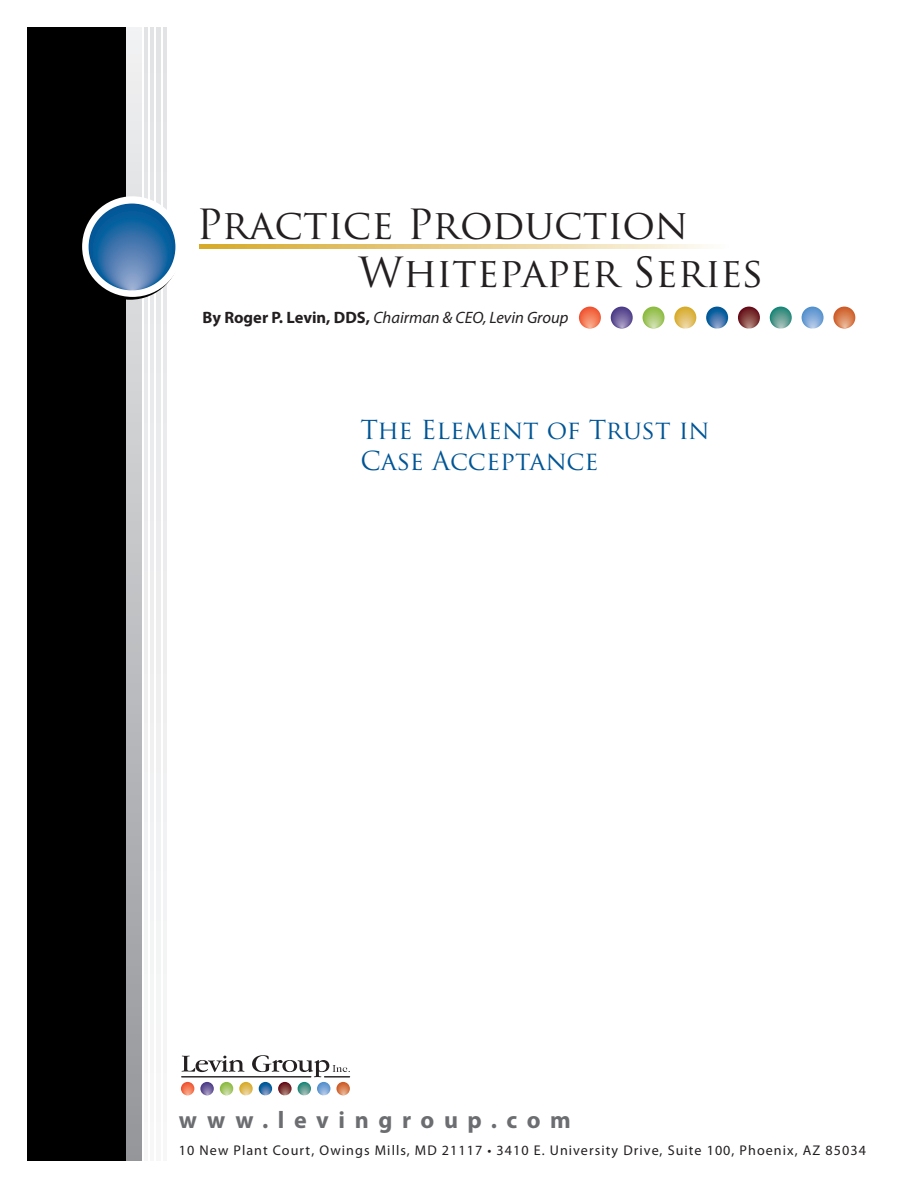
<style>
.page{position:relative;width:918px;height:1188px;background:#fff}
.page>*{position:absolute;margin:0;border:0;box-sizing:border-box;transform-origin:0 0}
.t1{font:40.5px "Trajan Pro";color:#231f20}
.t2{font:25.5px/30.6px "Trajan Pro";color:#005595}
.t3{font:700 24px "Myriad Pro";letter-spacing:.4em;color:#6c6d70}
.Plain_Text{font:italic 16.5px "Myriad Pro";color:#231f20}
.Address{font:14.1px "Myriad Pro";letter-spacing:.075em;color:#231f20}
.s1{font-weight:700;font-style:normal}
</style>
<div class="page">
<div style="left:27px;top:27px;width:109px;height:1134px;background:#000"></div>
<svg style="left:126px;top:27px;width:15px;height:1134px;background:#bfc0c3"></svg>
<hr style="left:144px;top:27px;width:4px;height:1134px;background:#eeeeef">
<hr style="left:151px;top:27px;width:3px;height:1134px;background:#eeeeef">
<hr style="left:157px;top:27px;width:3px;height:1134px;background:#eeeeef">
<hr style="left:163px;top:27px;width:3px;height:1134px;background:#eeeeef">
<svg style="left:80px;top:199px;width:100px;height:101px"></svg>
<svg style="left:82px;top:196px;width:101px;height:101px;fill:#fff"></svg>
<svg style="left:89px;top:204px;width:86px;height:86px;background:#2f70a9"></svg>
<svg style="left:182px;top:1056px;width:62px;height:16px"></svg>
<hr style="left:182px;top:1077px;width:129px;height:1px;background:#231f20">
<svg style="left:252px;top:1055px;width:98px;height:23px"></svg>
<svg style="left:181px;top:1082px;width:13px;height:13px"></svg>
<svg style="left:200px;top:1082px;width:14px;height:13px"></svg>
<svg style="left:220px;top:1082px;width:13px;height:13px"></svg>
<svg style="left:239px;top:1082px;width:14px;height:13px"></svg>
<svg style="left:259px;top:1082px;width:13px;height:13px"></svg>
<svg style="left:278px;top:1082px;width:14px;height:13px"></svg>
<svg style="left:298px;top:1082px;width:13px;height:13px"></svg>
<svg style="left:317px;top:1082px;width:13px;height:13px"></svg>
<svg style="left:336px;top:1082px;width:14px;height:13px"></svg>
<svg style="left:200px;top:245px;width:508px;height:4px;background:#e8cf8b"></svg>
<svg style="left:579px;top:307px;width:22px;height:22px"></svg>
<svg style="left:611px;top:307px;width:22px;height:22px"></svg>
<svg style="left:643px;top:307px;width:22px;height:22px"></svg>
<svg style="left:674px;top:307px;width:22px;height:22px"></svg>
<svg style="left:706px;top:307px;width:22px;height:22px"></svg>
<svg style="left:738px;top:307px;width:22px;height:22px"></svg>
<svg style="left:770px;top:307px;width:22px;height:22px"></svg>
<svg style="left:802px;top:307px;width:22px;height:22px"></svg>
<svg style="left:833px;top:307px;width:22px;height:22px"></svg>
<p class="t1" style="left:196px;top:198px;width:493px">Practice Production</p>
<p class="t1" style="left:358px;top:247px;width:407px">Whitepaper Series</p>
<p class="Plain_Text" style="left:202px;top:308px;width:367px"><span class="s1">By Roger P. Levin, DDS,</span> Chairman &amp; CEO, Levin Group</p>
<p class="t2" style="left:360px;top:414px;width:351px">The Element of Trust in<br>Case Acceptance</p>
<p class="t3" style="left:179px;top:1106px;width:393px">www.levingroup.com</p>
<p class="Address" style="left:179px;top:1143px;width:689px">10 New Plant Court, Owings Mills, MD 21117 • 3410 E. University Drive, Suite 100, Phoenix, AZ 85034</p>
</div>
